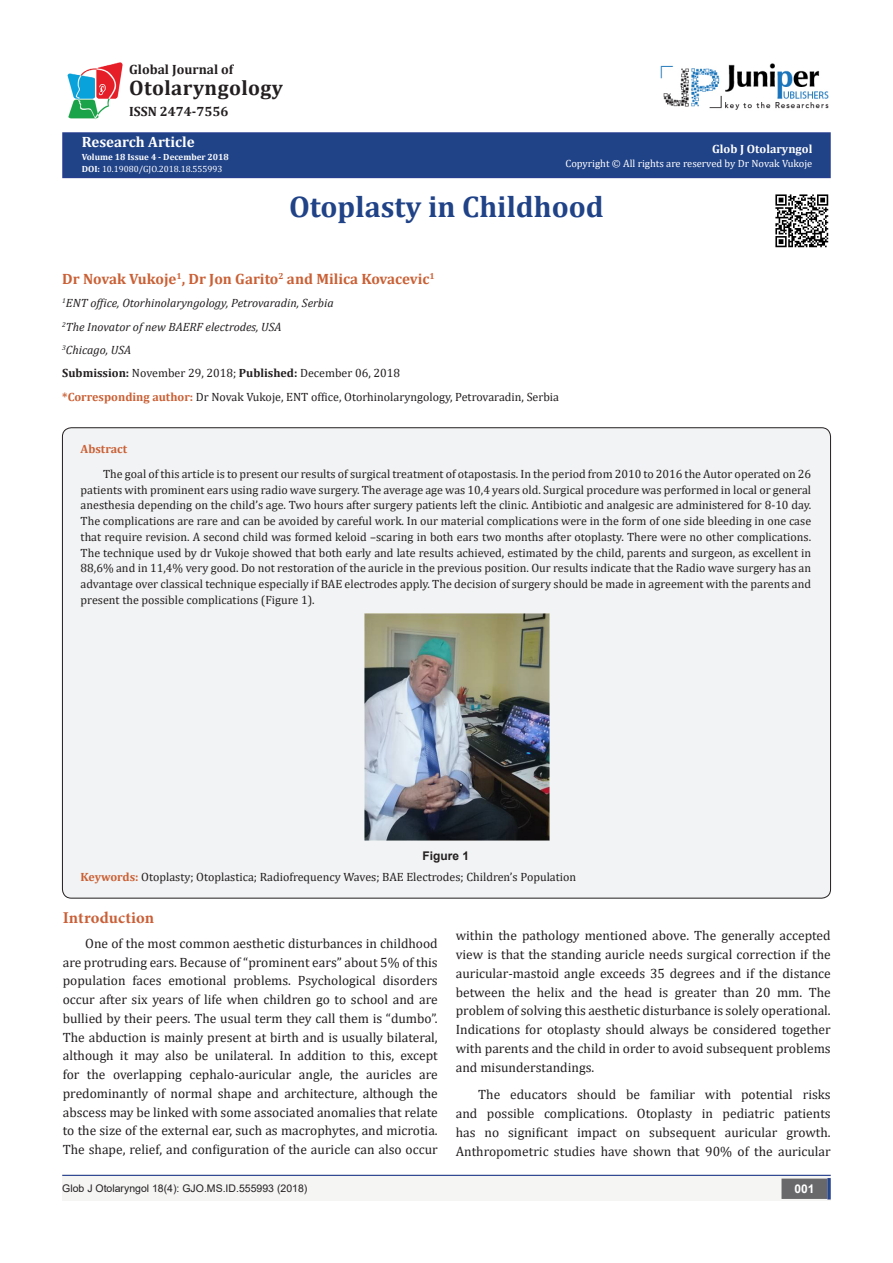
<style>
.page{position:relative;width:893px;height:1263px;background:#fff}
.page>*{position:absolute;margin:0;border:0;box-sizing:border-box;transform-origin:0 0}
.t1{font:700 30px "Cambria";color:#204287}
.t2{font:700 21px "Cambria";letter-spacing:.02em;color:#231f20}
.No_Spacing{font:700 16.5px "Minion Pro";letter-spacing:.005em;color:#ca5f37}
.t3{font:700 15px "Cambria";color:#ca6035}
.t4{font:700 15px "Cambria";color:#fff}
.t5{font:13.5px/18.8px "Cambria";color:#231f20;text-align:justify}
.t6{font:700 13.5px "Cambria";color:#231f20}
.t7{font:12px/15.8px "Cambria";color:#231f20;text-align:justify}
.t8{font:italic 12px "Cambria";color:#231f20}
.t9{font:700 12px "Cambria";color:#fff}
.t10{font:700 12px "Cambria";color:#ca6035}
.t11{font:700 12px "Arial";color:#231f20}
.t12{font:700 12px "Arial";color:#fff}
.t13{font:10.5px "Cambria";color:#fff}
.t14{font:10.5px "Arial";color:#231f20}
.t15{font:9px "Cambria";color:#fff}
.t16{font:700 9px "Cambria";color:#fff}
.s1{font-weight:700}
.s2{font-weight:700;color:#ca6035}
</style>
<div class="page">
<div style="left:63px;top:133px;width:767px;height:44px;background:#204287"></div>
<div style="left:62px;top:132px;width:769px;height:46px;border:2px solid #253f8e"></div>
<div style="left:62px;top:1175px;width:494px;height:26px;background:#f5f5f4"></div>
<div style="left:510px;top:1175px;width:321px;height:26px;background:#f5f5f4"></div>
<div style="left:782px;top:1179px;width:45px;height:19px;background:#68676a"></div>
<div style="left:781px;top:1178px;width:46px;height:21px;border:2px solid #68676a"></div>
<svg style="left:827px;top:1178px;width:4px;height:21px"></svg>
<img style="left:660px;top:63px;width:169px;height:47px">
<img style="left:67px;top:62px;width:56px;height:58px">
<hr style="left:62px;top:1175px;width:769px;height:1px;background:#253f8e">
<div style="left:62px;top:428px;width:768px;height:470px;background:#f2f3f4;border-radius:9px"></div>
<img style="left:365px;top:613px;width:185px;height:227px">
<img style="left:775px;top:194px;width:54px;height:54px">
<p class="t6" style="left:129px;top:60px;width:105px">Global Journal of</p>
<p class="t2" style="left:129px;top:73px;width:155px">Otolaryngology</p>
<p class="t6" style="left:129px;top:102px;width:101px">ISSN 2474-7556</p>
<p class="t4" style="left:82px;top:132px;width:114px">Research Article</p>
<p class="t16" style="left:82px;top:150px;width:149px">Volume 18 Issue 4 - December 2018</p>
<p class="t15" style="left:82px;top:163px;width:142px"><span class="s1">DOI:</span> 10.19080/GJO.2018.18.555993</p>
<p class="t9" style="left:712px;top:140px;width:102px">Glob J Otolaryngol</p>
<p class="t13" style="left:565px;top:157px;width:248px">Copyright © All rights are reserved by Dr Novak Vukoje</p>
<p class="t1" style="left:289px;top:185px;width:316px">Otoplasty in Childhood</p>
<p class="t3" style="left:62px;top:268px;width:374px">Dr Novak Vukoje<sup>1</sup>, Dr Jon Garito<sup>2</sup> and Milica Kovacevic<sup>1</sup></p>
<p class="t8" style="left:62px;top:295px;width:273px"><sup>1</sup>ENT office, Otorhinolaryngology, Petrovaradin, Serbia</p>
<p class="t8" style="left:62px;top:318px;width:221px"><sup>2</sup>The Inovator of new BAERF electrodes, USA</p>
<p class="t8" style="left:62px;top:341px;width:70px"><sup>3</sup>Chicago, USA</p>
<p class="t7" style="left:62px;top:365px;width:339px"><span class="s1">Submission:</span> November 29, 2018; <span class="s1">Published:</span> December 06, 2018</p>
<p class="t7" style="left:62px;top:389px;width:498px"><span class="s2">*Corresponding author:</span> Dr Novak Vukoje, ENT office, Otorhinolaryngology, Petrovaradin, Serbia</p>
<p class="t10" style="left:81px;top:440px;width:48px">Abstract</p>
<p class="t7" style="left:81px;top:466px;width:732px;text-indent:22px">The goal of this article is to present our results of surgical treatment of otapostasis. In the period from 2010 to 2016 the Autor operated on 26 patients with prominent ears using radio wave surgery. The average age was 10,4 years old. Surgical procedure was performed in local or general anesthesia depending on the child’s age. Two hours after surgery patients left the clinic. Antibiotic and analgesic are administered for 8-10 day.<br>The complications are rare and can be avoided by careful work. In our material complications were in the form of one side bleeding in one case that require revision. A second child was formed keloid –scaring in both ears two months after otoplasty. There were no other complications.<br>The technique used by dr Vukoje showed that both early and late results achieved, estimated by the child, parents and surgeon, as excellent in 88,6% and in 11,4% very good. Do not restoration of the auricle in the previous position. Our results indicate that the Radio wave surgery has an advantage over classical technique especially if BAE electrodes apply. The decision of surgery should be made in agreement with the parents and present the possible complications (Figure 1).</p>
<p class="t11" style="left:423px;top:847px;width:48px">Figure 1</p>
<p class="t7" style="left:81px;top:869px;width:497px"><span class="s2">Keywords:</span> Otoplasty; Otoplastica; Radiofrequency Waves; BAE Electrodes; Children’s Population</p>
<p class="No_Spacing" style="left:63px;top:906px;width:93px">Introduction</p>
<p class="t5" style="left:63px;top:934px;width:376px;text-indent:22px">One of the most common aesthetic disturbances in childhood are protruding ears. Because of “prominent ears” about 5% of this population faces emotional problems. Psychological disorders occur after six years of life when children go to school and are bullied by their peers. The usual term they call them is “dumbo”.<br>The abduction is mainly present at birth and is usually bilateral, although it may also be unilateral. In addition to this, except for the overlapping cephalo-auricular angle, the auricles are predominantly of normal shape and architecture, although the abscess may be linked with some associated anomalies that relate to the size of the external ear, such as macrophytes, and microtia.<br>The shape, relief, and configuration of the auricle can also occur</p>
<p class="t5" style="left:456px;top:926px;width:376px">within the pathology mentioned above. The generally accepted view is that the standing auricle needs surgical correction if the auricular-mastoid angle exceeds 35 degrees and if the distance between the helix and the head is greater than 20 mm. The problem of solving this aesthetic disturbance is solely operational.<br>Indications for otoplasty should always be considered together with parents and the child in order to avoid subsequent problems and misunderstandings.</p>
<p class="t5" style="left:456px;top:1085px;width:376px;text-indent:22px">The educators should be familiar with potential risks and possible complications. Otoplasty in pediatric patients has no significant impact on subsequent auricular growth.<br>Anthropometric studies have shown that 90% of the auricular</p>
<p class="t14" style="left:62px;top:1180px;width:247px">Glob J Otolaryngol 18(4): GJO.MS.ID.555993 (2018)</p>
<p class="t12" style="left:794px;top:1180px;width:22px">001</p>
</div>
